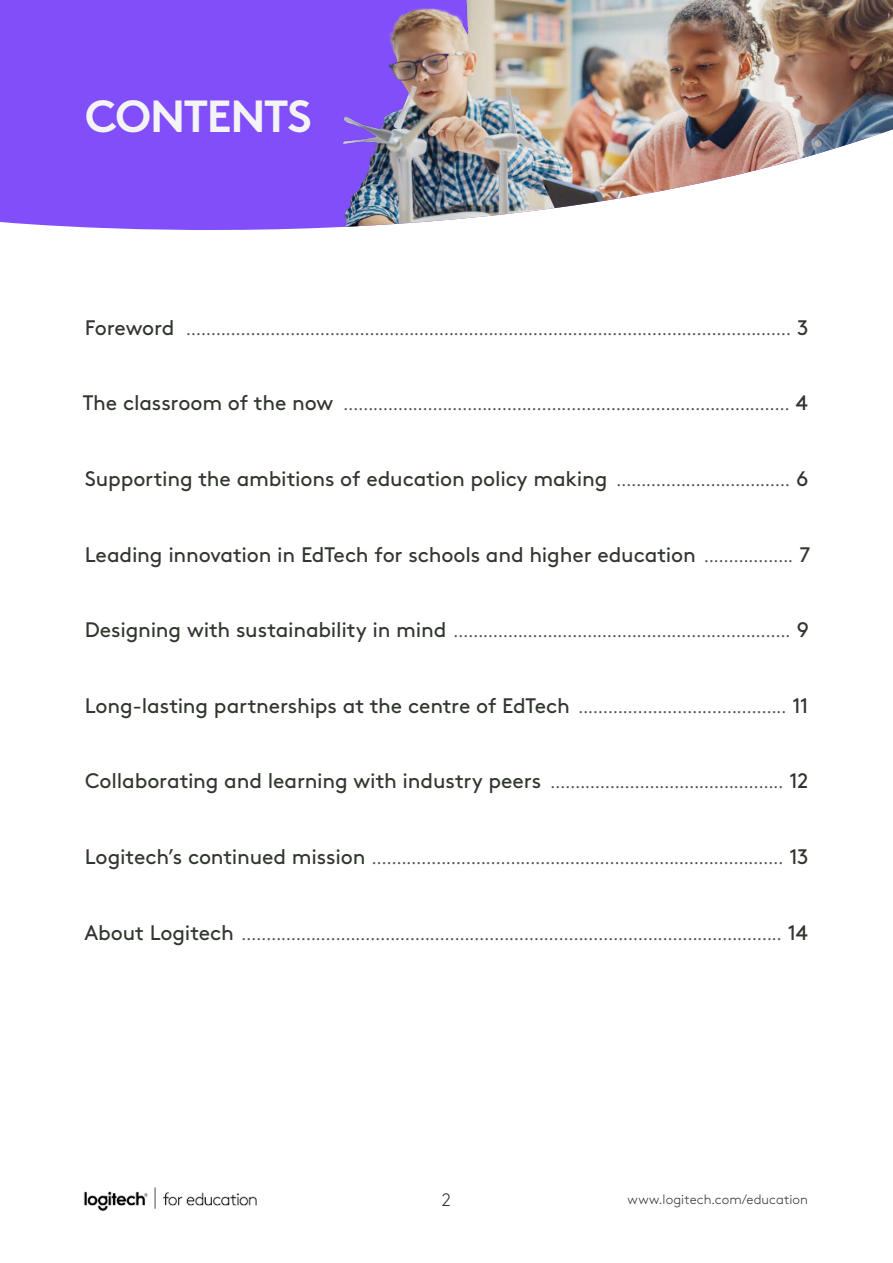
<style>
.page{position:relative;width:893px;height:1263px;background:#fff}
.page>*{position:absolute;margin:0;border:0;box-sizing:border-box;transform-origin:0 0}
.t1{font:700 45px "Brown Pro";letter-spacing:-.04em;color:#f4f4f4}
.t2{font:300 21px "Brown Pro";color:#50534b}
.t3{font:21px "Brown Pro";letter-spacing:-.01em;color:#30372e}
.t4{font:300 18px "Brown Pro";color:#30372e}
.t5{font:300 13.5px "Brown Pro";letter-spacing:.005em;color:#30372e}
.s1{font-weight:400;color:#30372e}
.s2{font-weight:300;color:#50534b}
</style>
<div class="page">
<img style="left:83px;top:1187px;width:174px;height:25px">
<div style="left:0;top:0;width:340px;height:230px;background:#814efa"></div>
<img style="left:340px;top:0;width:553px;height:227px">
<h1 class="t1" style="left:85px;top:80px;width:228px">CONTENTS</h1>
<p class="t3" style="left:85px;top:311px;width:91px">Foreword</p>
<p class="t2" style="left:185px;top:312px;width:625px">.......................................................................................................................... <span class="s1">3</span></p>
<p class="t2" style="left:83px;top:388px;width:726px"><span class="s1">The classroom of the now</span> .......................................................................................... <span class="s1">4</span></p>
<p class="t3" style="left:85px;top:463px;width:725px">Supporting the ambitions of education policy making <span class="s2">...................................</span> 6</p>
<p class="t3" style="left:85px;top:538px;width:727px">Leading innovation in EdTech for schools and higher education <span class="s2">..................</span> 7</p>
<p class="t2" style="left:85px;top:614px;width:725px"><span class="s1">Designing with sustainability in mind</span> .................................................................... <span class="s1">9</span></p>
<p class="t3" style="left:85px;top:689px;width:725px">Long-lasting partnerships at the centre of EdTech <span class="s2">..........................................</span> 11</p>
<p class="t2" style="left:85px;top:766px;width:725px"><span class="s1">Collaborating and learning with industry peers</span> ............................................... <span class="s1">12</span></p>
<p class="t2" style="left:85px;top:841px;width:725px"><span class="s1">Logitech’s continued mission</span> ................................................................................... <span class="s1">13</span></p>
<p class="t2" style="left:84px;top:917px;width:725px"><span class="s1">About Logitech</span> ............................................................................................................. <span class="s1">14</span></p>
<p class="t4" style="left:442px;top:1186px;width:11px">2</p>
<p class="t5" style="left:628px;top:1189px;width:182px">www.logitech.com/education</p>
</div>
